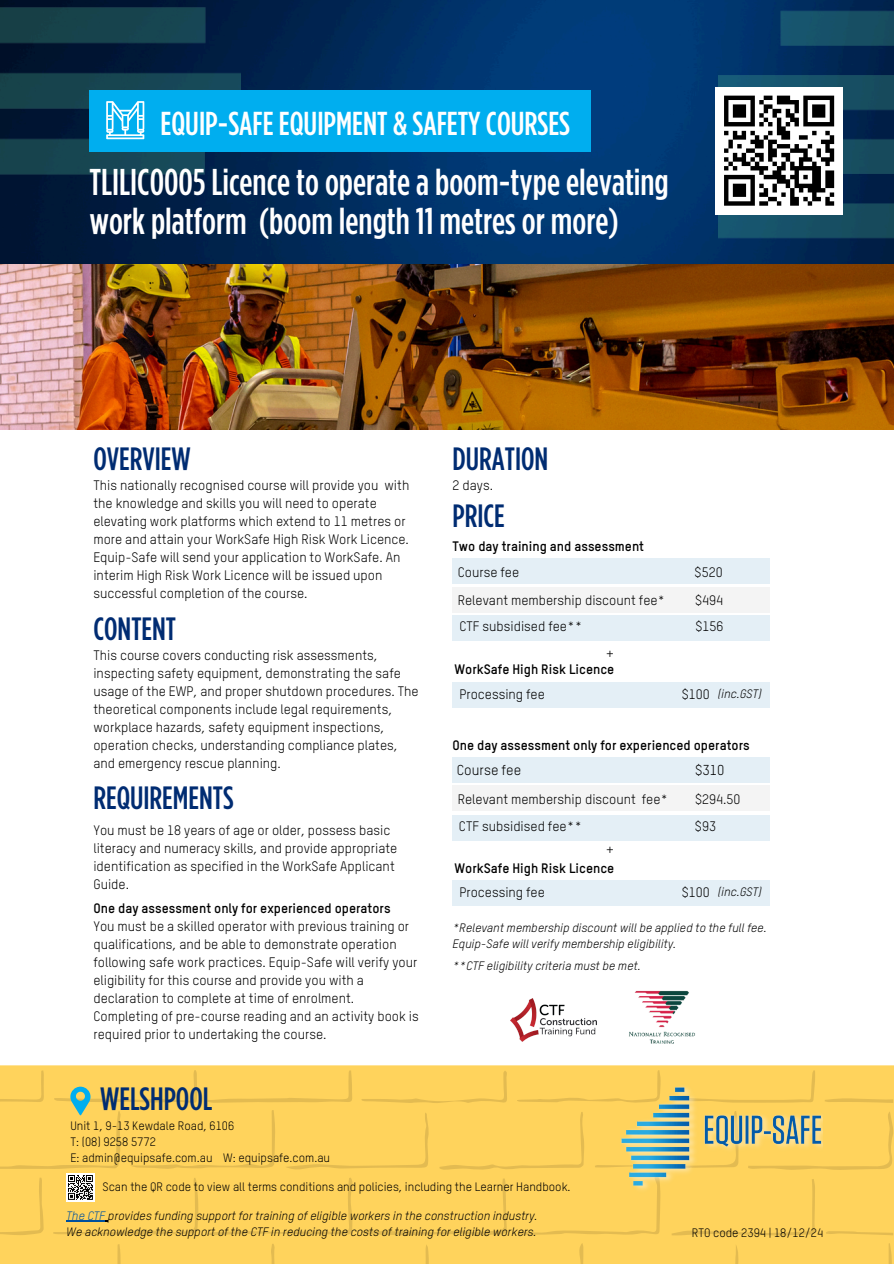
<style>
.page{position:relative;width:894px;height:1264px;background:#fff}
.page>*{position:absolute;margin:0;border:0;box-sizing:border-box;transform-origin:0 0}
.t1{font:500 37.2px/39.3px "Gotham Condensed";color:#fff}
.t2{font:500 33.15px "Gotham Condensed";color:#fff}
.t3{font:500 32.25px "Gotham Condensed";color:#002c72}
.t4{font:15px "TSTAR";color:#000}
.t5{font:14.1px "TSTAR";color:#000}
.t6{font:13.5px/18px "TSTAR";color:#000}
.t7{font:700 13.5px "TSTAR";color:#000}
.t8{font:italic 12px/16px "TSTAR";color:#000}
.t9{font:12px "TSTAR";color:#000}
.s1{color:#00519d}
</style>
<div class="page">
<img style="left:0;top:0;width:893px;height:430px">
<img style="left:718px;top:0;width:175px;height:264px">
<img style="left:0;top:0;width:240px;height:198px">
<div style="left:89px;top:90px;width:502px;height:62px;background:#00aeef"></div>
<img style="left:629px;top:990px;width:66px;height:54px">
<svg style="left:106px;top:101px;width:38px;height:38px"></svg>
<div style="left:452px;top:757px;width:318px;height:25px;background:#e4eff6"></div>
<div style="left:452px;top:785px;width:317px;height:25px;background:#f4f4f4"></div>
<div style="left:715px;top:87px;width:127px;height:127px;background:#fff"></div>
<svg style="left:724px;top:96px;width:109px;height:110px"></svg>
<div style="left:825px;top:201px;width:8px;height:5px;background:#000"></div>
<img style="left:510px;top:998px;width:86px;height:43px">
<div style="left:452px;top:558px;width:318px;height:26px;background:#e4eff6"></div>
<div style="left:452px;top:587px;width:318px;height:25px;background:#f4f4f4"></div>
<div style="left:452px;top:880px;width:318px;height:25px;background:#e4eff6"></div>
<div style="left:452px;top:682px;width:318px;height:25px;background:#e4eff6"></div>
<div style="left:452px;top:615px;width:318px;height:26px;background:#e4eff6"></div>
<div style="left:452px;top:815px;width:317px;height:25px;background:#e4eff6"></div>
<div style="left:0;top:1065px;width:893px;height:198px;background:#ffd35c"></div>
<svg style="left:271px;top:1244px;width:4px;height:19px"></svg>
<svg style="left:579px;top:1243px;width:4px;height:20px"></svg>
<svg style="left:735px;top:1245px;width:4px;height:18px"></svg>
<svg style="left:425px;top:1245px;width:4px;height:18px"></svg>
<svg style="left:889px;top:1243px;width:2px;height:20px"></svg>
<svg style="left:117px;top:1244px;width:4px;height:19px"></svg>
<svg style="left:0;top:1070px;width:893px;height:166px"></svg>
<h4 class="t2" style="left:161px;top:108px;width:411px">EQUIP-SAFE EQUIPMENT &amp; SAFETY COURSES</h4>
<h4 class="t1" style="left:89px;top:164px;width:580px">TLILIC0005 Licence to operate a boom-type elevating work platform (boom length 11 metres or more)</h4>
<p class="t3" style="left:93px;top:444px;width:99px">OVERVIEW</p>
<p class="t6" style="left:93px;top:477px;width:317px">This nationally recognised course will provide you with the knowledge and skills you will need to operate elevating work platforms which extend to 11 metres or more and attain your WorkSafe High Risk Work Licence.<br>Equip-Safe will send your application to WorkSafe. An interim High Risk Work Licence will be issued upon successful completion of the course.</p>
<h2 class="t3" style="left:93px;top:614px;width:84px">CONTENT</h2>
<h2 class="t6" style="left:93px;top:647px;width:327px">This course covers conducting risk assessments, inspecting safety equipment, demonstrating the safe usage of the EWP, and proper shutdown procedures. The theoretical components include legal requirements, workplace hazards, safety equipment inspections, operation checks, understanding compliance plates, and emergency rescue planning.</h2>
<p class="t3" style="left:93px;top:783px;width:142px">REQUIREMENTS</p>
<h3 class="t6" style="left:93px;top:822px;width:305px">You must be 18 years of age or older, possess basic literacy and numeracy skills, and provide appropriate identification as specified in the WorkSafe Applicant Guide.</h3>
<p class="t7" style="left:93px;top:903px;width:299px">One day assessment only for experienced operators</p>
<h4 class="t6" style="left:93px;top:918px;width:327px">You must be a skilled operator with previous training or qualifications, and be able to demonstrate operation following safe work practices. Equip-Safe will verify your eligibility for this course and provide you with a declaration to complete at time of enrolment.<br>Completing of pre-course reading and an activity book is required prior to undertaking the course.</h4>
<h5 class="t3" style="left:100px;top:1084px;width:113px">WELSHPOOL</h5>
<h5 class="t9" style="left:70px;top:1121px;width:165px">Unit 1, 9-13 Kewdale Road, 6106</h5>
<h3 class="t9" style="left:70px;top:1137px;width:87px">T: (08) 9258 5772</h3>
<h5 class="t9" style="left:70px;top:1153px;width:261px">E: admin@equipsafe.com.au W: equipsafe.com.au</h5>
<p class="t3" style="left:452px;top:444px;width:97px">DURATION</p>
<p class="t6" style="left:452px;top:477px;width:42px">2 days.</p>
<h2 class="t3" style="left:452px;top:501px;width:54px">PRICE</h2>
<h4 class="t7" style="left:452px;top:541px;width:193px">Two day training and assessment</h4>
<h2 class="t6" style="left:457px;top:564px;width:63px">Course fee</h2>
<h2 class="t6" style="left:694px;top:564px;width:29px">$520</h2>
<h4 class="t6" style="left:457px;top:592px;width:209px">Relevant membership discount fee*</h4>
<h4 class="t6" style="left:694px;top:592px;width:29px">$494</h4>
<h4 class="t6" style="left:459px;top:618px;width:124px">CTF subsidised fee**</h4>
<h4 class="t6" style="left:695px;top:618px;width:30px">$156</h4>
<h4 class="t4" style="left:605px;top:646px;width:10px">+</h4>
<h5 class="t7" style="left:454px;top:664px;width:161px">WorkSafe High Risk Licence</h5>
<h3 class="t6" style="left:459px;top:686px;width:87px">Processing fee</h3>
<h3 class="t6" style="left:681px;top:686px;width:30px">$100</h3>
<h4 class="t8" style="left:717px;top:686px;width:45px">(inc.GST)</h4>
<p class="t7" style="left:452px;top:739px;width:299px">One day assessment only for experienced operators</p>
<h1 class="t5" style="left:457px;top:763px;width:66px">Course fee</h1>
<h1 class="t5" style="left:695px;top:763px;width:31px">$310</h1>
<h2 class="t6" style="left:457px;top:791px;width:212px">Relevant membership discount fee*</h2>
<h2 class="t6" style="left:694px;top:791px;width:47px">$294.50</h2>
<h2 class="t6" style="left:459px;top:818px;width:124px">CTF subsidised fee**</h2>
<h2 class="t6" style="left:694px;top:818px;width:22px">$93</h2>
<p class="t4" style="left:605px;top:842px;width:10px">+</p>
<h4 class="t7" style="left:454px;top:862px;width:161px">WorkSafe High Risk Licence</h4>
<h4 class="t6" style="left:459px;top:884px;width:87px">Processing fee</h4>
<h4 class="t6" style="left:681px;top:884px;width:30px">$100</h4>
<h3 class="t8" style="left:717px;top:884px;width:45px">(inc.GST)</h3>
<p class="t8" style="left:452px;top:921px;width:315px">*Relevant membership discount will be applied to the full fee.<br>Equip-Safe will verify membership eligibility.</p>
<h4 class="t8" style="left:452px;top:958px;width:190px">**CTF eligibility criteria must be met.</h4>
<h4 class="t9" style="left:102px;top:1181px;width:469px">Scan the QR code to view all terms conditions and policies, including the Learner Handbook.</h4>
<h4 class="t8" style="left:66px;top:1208px;width:472px"><span class="s1">The CTF</span> provides funding support for training of eligible workers in the construction industry.<br>We acknowledge the support of the CTF in reducing the costs of training for eligible workers.</h4>
<h3 class="t9" style="left:691px;top:1227px;width:133px">RTO code 2394 | 18/12/24</h3>
</div>
